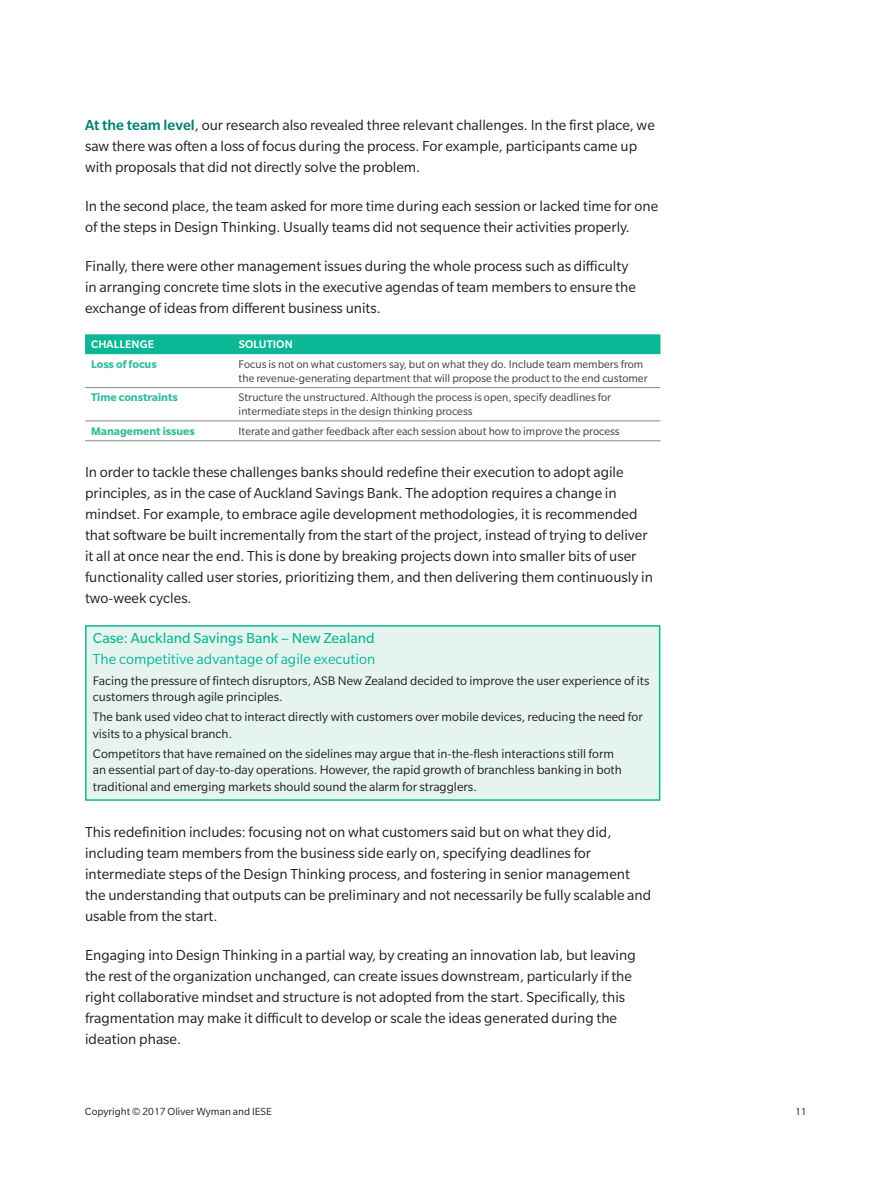
<style>
.page{position:relative;width:893px;height:1188px;background:#fff}
.page>*{position:absolute;margin:0;border:0;box-sizing:border-box;transform-origin:0 0}
.t1{font:15.75px/21px "Slate Pro";color:#231f20}
.t2{font:15.75px "Slate Pro";color:#0cb795}
.t3{font:15.75px "Slate Pro";color:#0cb795}
.t4{font:13.5px/16.2px "Slate Pro";color:#231f20}
.t5{font:12px/13.5px "Slate Pro";color:#3e3e3f}
.t6{font:700 12px "Slate Pro";color:#37bd9e}
.t7{font:500 12px "Slate Pro";letter-spacing:.01em;color:#fff}
.t8{font:11.25px "Slate Pro";color:#231f20}
.s1{font-weight:500;color:#058175}
</style>
<div class="page">
<div style="left:85px;top:334px;width:575px;height:20px;background:#0cb795"></div>
<hr style="left:85px;top:387px;width:148px;height:1px;background:#939598">
<hr style="left:233px;top:387px;width:427px;height:1px;background:#939598">
<hr style="left:85px;top:420px;width:148px;height:1px;background:#939598">
<hr style="left:233px;top:420px;width:427px;height:1px;background:#939598">
<hr style="left:85px;top:440px;width:148px;height:1px;background:#939598">
<hr style="left:233px;top:440px;width:427px;height:1px;background:#939598">
<div style="left:86px;top:626px;width:574px;height:174px;background:#e6f4ef"></div>
<div style="left:85px;top:625px;width:575px;height:176px;border:2px solid #0cb795"></div>
<p class="t1" style="left:85px;top:115px;width:571px"><span class="s1">At the team level</span>, our research also revealed three relevant challenges. In the first place, we saw there was often a loss of focus during the process. For example, participants came up with proposals that did not directly solve the problem.</p>
<p class="t1" style="left:85px;top:196px;width:575px">In the second place, the team asked for more time during each session or lacked time for one of the steps in Design Thinking. Usually teams did not sequence their activities properly.</p>
<p class="t1" style="left:85px;top:256px;width:552px">Finally, there were other management issues during the whole process such as difficulty in arranging concrete time slots in the executive agendas of team members to ensure the exchange of ideas from different business units.</p>
<p class="t7" style="left:91px;top:338px;width:65px">CHALLENGE</p>
<p class="t7" style="left:239px;top:338px;width:56px">SOLUTION</p>
<p class="t6" style="left:91px;top:358px;width:67px">Loss of focus</p>
<p class="t5" style="left:239px;top:357px;width:411px">Focus is not on what customers say, but on what they do. Include team members from the revenue-generating department that will propose the product to the end customer</p>
<p class="t6" style="left:91px;top:391px;width:88px">Time constraints</p>
<p class="t5" style="left:239px;top:391px;width:374px">Structure the unstructured. Although the process is open, specify deadlines for intermediate steps in the design thinking process</p>
<p class="t6" style="left:91px;top:424px;width:105px">Management issues</p>
<p class="t5" style="left:239px;top:424px;width:382px">Iterate and gather feedback after each session about how to improve the process</p>
<p class="t1" style="left:85px;top:462px;width:569px">In order to tackle these challenges banks should redefine their execution to adopt agile principles, as in the case of Auckland Savings Bank. The adoption requires a change in mindset. For example, to embrace agile development methodologies, it is recommended that software be built incrementally from the start of the project, instead of trying to deliver it all at once near the end. This is done by breaking projects down into smaller bits of user functionality called user stories, prioritizing them, and then delivering them continuously in two-week cycles.</p>
<p class="t3" style="left:93px;top:630px;width:283px">Case: Auckland Savings Bank – New Zealand</p>
<p class="t2" style="left:93px;top:651px;width:284px">The competitive advantage of agile execution</p>
<p class="t4" style="left:93px;top:672px;width:558px">Facing the pressure of fintech disruptors, ASB New Zealand decided to improve the user experience of its customers through agile principles.</p>
<p class="t4" style="left:93px;top:709px;width:551px">The bank used video chat to interact directly with customers over mobile devices, reducing the need for visits to a physical branch.</p>
<p class="t4" style="left:93px;top:746px;width:530px">Competitors that have remained on the sidelines may argue that in-the-flesh interactions still form an essential part of day-to-day operations. However, the rapid growth of branchless banking in both traditional and emerging markets should sound the alarm for stragglers.</p>
<p class="t1" style="left:85px;top:822px;width:568px">This redefinition includes: focusing not on what customers said but on what they did, including team members from the business side early on, specifying deadlines for intermediate steps of the Design Thinking process, and fostering in senior management the understanding that outputs can be preliminary and not necessarily be fully scalable and usable from the start.</p>
<p class="t1" style="left:85px;top:945px;width:552px">Engaging into Design Thinking in a partial way, by creating an innovation lab, but leaving the rest of the organization unchanged, can create issues downstream, particularly if the right collaborative mindset and structure is not adopted from the start. Specifically, this fragmentation may make it difficult to develop or scale the ideas generated during the ideation phase.</p>
<p class="t8" style="left:85px;top:1105px;width:188px">Copyright © 2017 Oliver Wyman and IESE</p>
<p class="t8" style="left:795px;top:1105px;width:13px">11</p>
</div>
